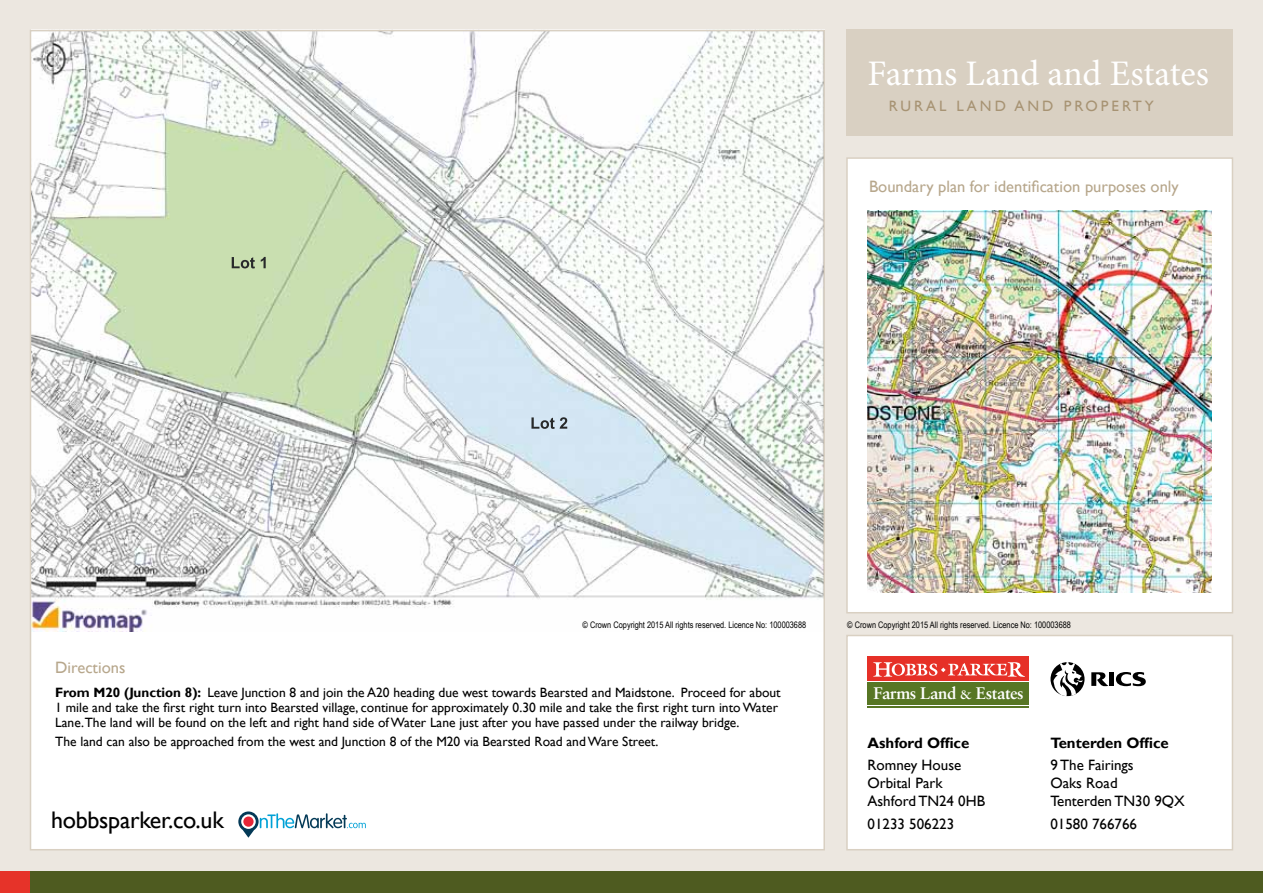
<style>
.page{position:relative;width:1263px;height:893px;background:#fff}
.page>*{position:absolute;margin:0;border:0;box-sizing:border-box;transform-origin:0 0}
.t1{font:36px "Minion Pro";letter-spacing:-.005em;color:#fff}
.t2{font:24px "Gill Sans";letter-spacing:-.01em;color:#000}
.t3{font:700 16.8px "Sabon";letter-spacing:-.025em;color:#fff}
.t4{font:16.5px "Gill Sans";color:#b7a78c}
.t5{font:15px/18px "Gill Sans";color:#000}
.t6{font:700 15px "Gill Sans";color:#000}
.t7{font:15px "Gill Sans";letter-spacing:.2em;color:#a79373}
.t8{font:13.5px/15px "Gill Sans";color:#000}
.t9{font:9px "Arial Narrow";color:#000}
.s1{font-weight:700}
.s2{font-size:12.6px}
</style>
<div class="page">
<div style="left:0;top:0;width:1263px;height:884px;background:#ece7e0"></div>
<div style="left:846px;top:30px;width:387px;height:106px;background:#d9d0c2"></div>
<div style="left:13px;top:872px;width:1250px;height:21px;background:#4e5b20"></div>
<div style="left:0;top:872px;width:30px;height:21px;background:#e63329"></div>
<div style="left:846px;top:635px;width:387px;height:215px;background:#fff;border:2px solid #d9d0c2"></div>
<div style="left:31px;top:31px;width:793px;height:819px;background:#fff"></div>
<img style="left:33px;top:33px;width:789px;height:598px">
<svg style="left:867px;top:657px;width:162px;height:1px"></svg>
<hr style="left:867px;top:706px;width:162px;height:2px;background:#577624">
<hr style="left:867px;top:656px;width:162px;height:1px;background:#e63027">
<div style="left:867px;top:658px;width:162px;height:23px;background:#e63027"></div>
<svg style="left:873px;top:662px;width:152px;height:15px"></svg>
<div style="left:867px;top:682px;width:162px;height:23px;background:#577624"></div>
<svg style="left:1116px;top:672px;width:30px;height:14px"></svg>
<div style="left:1109px;top:672px;width:5px;height:14px;background:#000"></div>
<svg style="left:1091px;top:672px;width:17px;height:14px"></svg>
<svg style="left:1050px;top:662px;width:34px;height:34px"></svg>
<svg style="left:1053px;top:662px;width:30px;height:34px"></svg>
<svg style="left:238px;top:811px;width:128px;height:27px"></svg>
<div style="left:243px;top:816px;width:11px;height:11px;background:#e62637;border-radius:50%"></div>
<div style="left:847px;top:158px;width:385px;height:455px;background:#fff"></div>
<div style="left:846px;top:157px;width:387px;height:456px;border:2px solid #d9d0c2"></div>
<img style="left:867px;top:210px;width:345px;height:382px">
<h1 class="t1" style="left:867px;top:49px;width:343px">Farms Land and Estates</h1>
<p class="t7" style="left:889px;top:98px;width:267px">rural land and property</p>
<p class="t4" style="left:869px;top:176px;width:311px">Boundary plan for identification purposes only</p>
<p class="t9" style="left:583px;top:618px;width:225px">© Crown Copyright 2015 All rights reserved. Licence No: 100003688</p>
<p class="t9" style="left:847px;top:618px;width:225px">© Crown Copyright 2015 All rights reserved. Licence No: 100003688</p>
<p class="t4" style="left:55px;top:658px;width:72px">Directions</p>
<p class="t8" style="left:55px;top:685px;width:727px"><span class="s1">From M20 (Junction 8):</span> Leave Junction 8 and join the A20 heading due west towards Bearsted and Maidstone. Proceed for about<br>1 mile and take the first right turn into Bearsted village, continue for approximately 0.30 mile and take the first right turn into Water<br>Lane.The land will be found on the left and right hand side of Water Lane just after you have passed under the railway bridge.</p>
<p class="t8" style="left:55px;top:734px;width:605px">The land can also be approached from the west and Junction 8 of the M20 via Bearsted Road and Ware Street.</p>
<p class="t3" style="left:873px;top:683px;width:152px">Farms Land <span class="s2">&amp;</span> Estates</p>
<p class="t6" style="left:867px;top:734px;width:103px">Ashford Office</p>
<p class="t5" style="left:867px;top:757px;width:119px">Romney House<br>Orbital Park<br>Ashford TN24 0HB</p>
<p class="t5" style="left:867px;top:815px;width:88px">01233 506223</p>
<p class="t6" style="left:1050px;top:734px;width:120px">Tenterden Office</p>
<p class="t5" style="left:1050px;top:757px;width:136px">9 The Fairings<br>Oaks Road<br>Tenterden TN 30 9QX</p>
<h2 class="t2" style="left:51px;top:806px;width:174px">hobbsparker.co.uk</h2>
<p class="t5" style="left:1050px;top:815px;width:88px">01580 766766</p>
</div>
